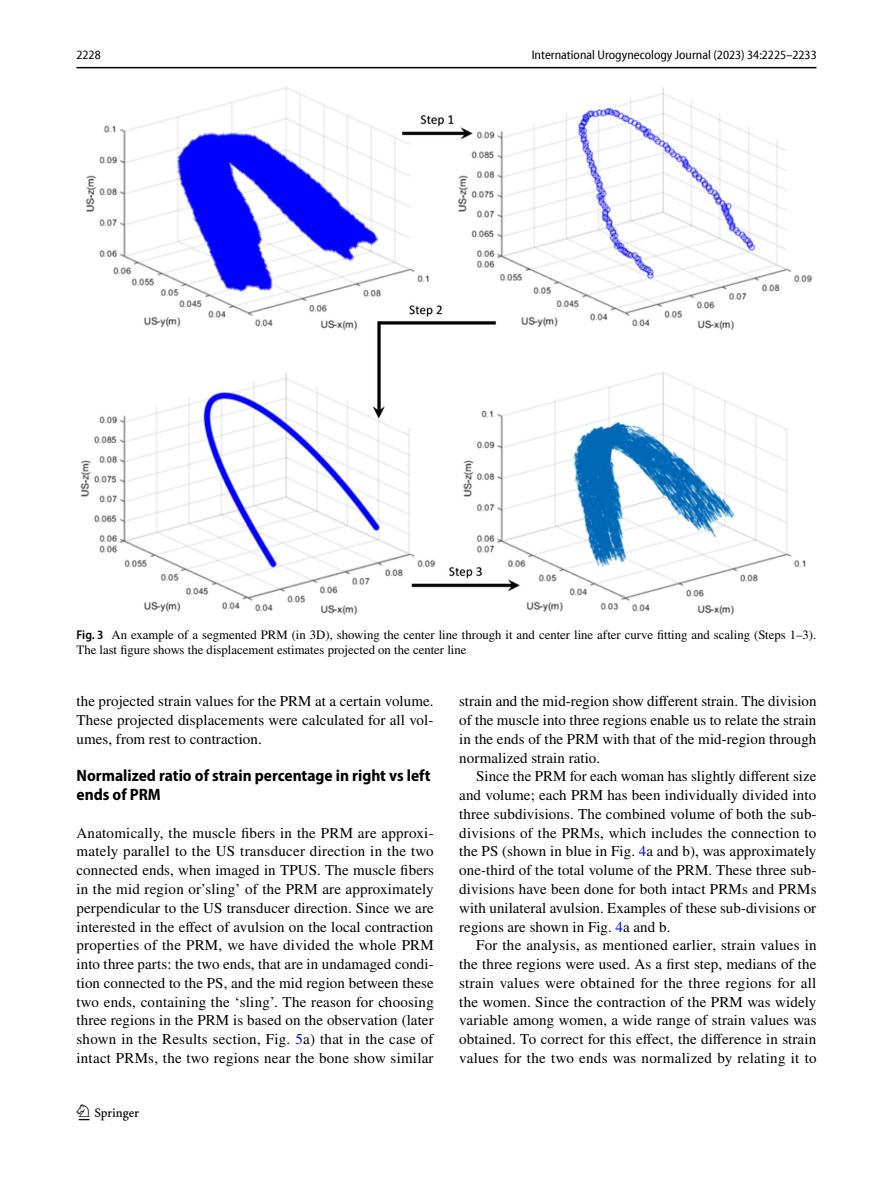
<style>
.page{position:relative;width:893px;height:1187px;background:#fff}
.page>*{position:absolute;margin:0;border:0;box-sizing:border-box;transform-origin:0 0}
.t1{font:22.5px "Springnew Regular 2";color:#000}
.t2{font:700 semi-condensed 16.5px/18.8px "Myriad Pro";color:#000}
.t3{font:15px/18.8px "STIX";letter-spacing:.005em;color:#000;text-align:justify}
.t4{font:12.75px/15px "STIX";color:#000}
.t5{font:semi-condensed 12.75px "Myriad Pro Unic";color:#000}
.s1{font-family:"Myriad Pro";font-weight:600;font-stretch:semi-condensed}
.s2{color:#00f}
</style>
<div class="page">
<hr style="left:77px;top:67px;width:739px;height:1px;background:#000">
<img style="left:81px;top:87px;width:731px;height:528px">
<p class="t5" style="left:77px;top:50px;width:26px">2228</p>
<p class="t5" style="left:532px;top:50px;width:287px">International Urogynecology Journal (2023) 34:2225–2233</p>
<p class="t4" style="left:77px;top:628px;width:741px"><span class="s1">Fig. 3</span> An example of a segmented PRM (in 3D), showing the center line through it and center line after curve fitting and scaling (Steps 1–3).<br>The last figure shows the displacement estimates projected on the center line</p>
<p class="t3" style="left:77px;top:693px;width:359px">the projected strain values for the PRM at a certain volume.<br>These projected displacements were calculated for all vol&shy;umes, from rest to contraction.</p>
<p class="t2" style="left:77px;top:766px;width:356px">Normalized ratio of strain percentage in right vs left ends of PRM</p>
<p class="t3" style="left:77px;top:824px;width:359px">Anatomically, the muscle fibers in the PRM are approxi&shy;mately parallel to the US transducer direction in the two connected ends, when imaged in TPUS. The muscle fibers in the mid region or’sling’ of the PRM are approximately perpendicular to the US transducer direction. Since we are interested in the effect of avulsion on the local contraction properties of the PRM, we have divided the whole PRM into three parts: the two ends, that are in undamaged condi&shy;tion connected to the PS, and the mid region between these two ends, containing the ‘sling’. The reason for choosing three regions in the PRM is based on the observation (later shown in the Results section, Fig. <span class="s2">5</span>a) that in the case of intact PRMs, the two regions near the bone show similar</p>
<h1 class="t1" style="left:79px;top:1104px;width:62px">1 3</h1>
<p class="t3" style="left:459px;top:693px;width:359px">strain and the mid-region show different strain. The division of the muscle into three regions enable us to relate the strain in the ends of the PRM with that of the mid-region through normalized strain ratio.</p>
<p class="t3" style="left:459px;top:768px;width:359px;text-indent:17px">Since the PRM for each woman has slightly different size and volume; each PRM has been individually divided into three subdivisions. The combined volume of both the sub&shy;divisions of the PRMs, which includes the connection to the PS (shown in blue in Fig. <span class="s2">4</span>a and b), was approximately one-third of the total volume of the PRM. These three sub&shy;divisions have been done for both intact PRMs and PRMs with unilateral avulsion. Examples of these sub-divisions or regions are shown in Fig. <span class="s2">4</span>a and b.</p>
<p class="t3" style="left:459px;top:936px;width:359px;text-indent:17px">For the analysis, as mentioned earlier, strain values in the three regions were used. As a first step, medians of the strain values were obtained for the three regions for all the women. Since the contraction of the PRM was widely variable among women, a wide range of strain values was obtained. To correct for this effect, the difference in strain values for the two ends was normalized by relating it to</p>
</div>
